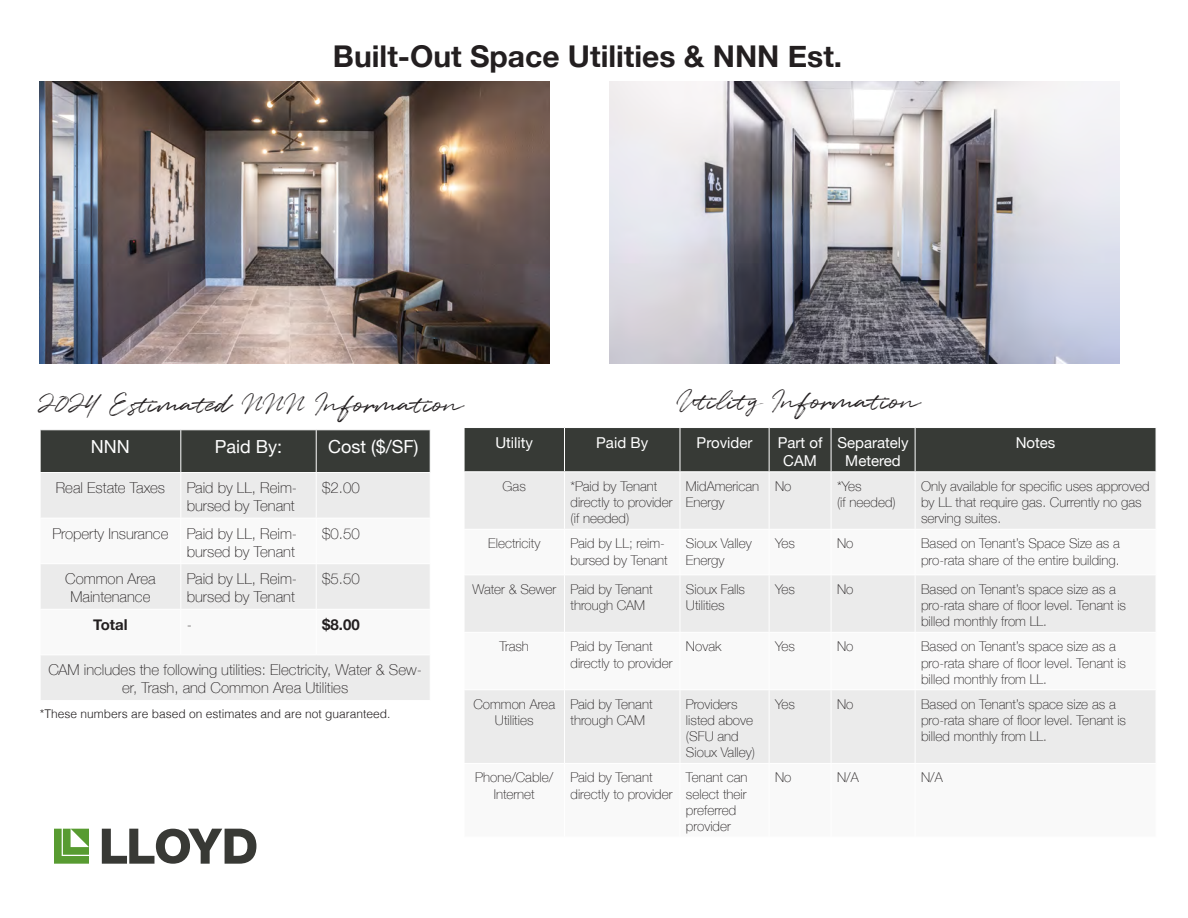
<style>
.page{position:relative;width:1188px;height:918px;background:#fff}
.page>*{position:absolute;margin:0;border:0;box-sizing:border-box;transform-origin:0 0}
.t1{font:700 30px "Helvetica Neue";color:#231f20}
.t2{font:27px "Quentin";color:#231f20}
.t3{font:18px "Helvetica Neue";color:#fff}
.t4{font:100 15px/18px "Helvetica Neue";color:#231f20}
.t5{font:15px/18px "Helvetica Neue";color:#fff;text-align:center}
.t6{font:700 15px "Helvetica Neue";color:#231f20}
.t7{font:100 13.5px/16.2px "Helvetica Neue";color:#231f20}
.t8{font:300 12px "Helvetica";color:#231f20}
</style>
<div class="page">
<svg style="left:54px;top:829px;width:35px;height:35px"></svg>
<svg style="left:102px;top:829px;width:154px;height:35px"></svg>
<div style="left:465px;top:428px;width:691px;height:43px;background:#373a36"></div>
<div style="left:465px;top:472px;width:691px;height:57px;background:#ebebeb"></div>
<svg style="left:465px;top:575px;width:691px;height:188px;fill:#ebebeb"></svg>
<hr style="left:564px;top:472px;width:1px;height:57px;background:#fff">
<hr style="left:680px;top:472px;width:1px;height:57px;background:#fff">
<hr style="left:769px;top:472px;width:1px;height:57px;background:#fff">
<hr style="left:831px;top:472px;width:1px;height:57px;background:#fff">
<hr style="left:915px;top:472px;width:1px;height:57px;background:#fff">
<hr style="left:564px;top:575px;width:1px;height:57px;background:#fff">
<hr style="left:680px;top:575px;width:1px;height:57px;background:#fff">
<hr style="left:769px;top:575px;width:1px;height:57px;background:#fff">
<hr style="left:831px;top:575px;width:1px;height:57px;background:#fff">
<hr style="left:915px;top:575px;width:1px;height:57px;background:#fff">
<hr style="left:464px;top:632px;width:100px;height:1px;background:#fff">
<hr style="left:564px;top:632px;width:116px;height:1px;background:#fff">
<hr style="left:564px;top:633px;width:1px;height:56px;background:#fff">
<hr style="left:680px;top:632px;width:89px;height:1px;background:#fff">
<hr style="left:680px;top:633px;width:1px;height:56px;background:#fff">
<hr style="left:769px;top:632px;width:62px;height:1px;background:#fff">
<hr style="left:769px;top:633px;width:1px;height:56px;background:#fff">
<hr style="left:831px;top:632px;width:84px;height:1px;background:#fff">
<hr style="left:831px;top:633px;width:1px;height:56px;background:#fff">
<hr style="left:915px;top:632px;width:241px;height:1px;background:#fff">
<hr style="left:915px;top:633px;width:1px;height:56px;background:#fff">
<hr style="left:464px;top:689px;width:100px;height:1px;background:#fff">
<hr style="left:564px;top:689px;width:116px;height:1px;background:#fff">
<hr style="left:564px;top:690px;width:1px;height:73px;background:#fff">
<hr style="left:680px;top:689px;width:89px;height:1px;background:#fff">
<hr style="left:680px;top:690px;width:1px;height:73px;background:#fff">
<hr style="left:769px;top:689px;width:62px;height:1px;background:#fff">
<hr style="left:769px;top:690px;width:1px;height:73px;background:#fff">
<hr style="left:831px;top:689px;width:84px;height:1px;background:#fff">
<hr style="left:831px;top:690px;width:1px;height:73px;background:#fff">
<hr style="left:915px;top:689px;width:241px;height:1px;background:#fff">
<hr style="left:915px;top:690px;width:1px;height:73px;background:#fff">
<hr style="left:564px;top:428px;width:1px;height:43px;background:#fff">
<hr style="left:680px;top:428px;width:1px;height:43px;background:#fff">
<hr style="left:769px;top:428px;width:1px;height:43px;background:#fff">
<hr style="left:831px;top:428px;width:1px;height:43px;background:#fff">
<hr style="left:915px;top:428px;width:1px;height:43px;background:#fff">
<div style="left:41px;top:430px;width:389px;height:42px;background:#373a36"></div>
<div style="left:41px;top:473px;width:389px;height:227px;background:#ebebeb"></div>
<svg style="left:41px;top:519px;width:389px;height:136px"></svg>
<hr style="left:180px;top:473px;width:1px;height:45px;background:#fff">
<hr style="left:316px;top:473px;width:1px;height:45px;background:#fff">
<hr style="left:40px;top:518px;width:141px;height:1px;background:#fff">
<hr style="left:181px;top:518px;width:135px;height:1px;background:#fff">
<hr style="left:180px;top:518px;width:1px;height:45px;background:#fff">
<hr style="left:316px;top:518px;width:115px;height:1px;background:#fff">
<hr style="left:316px;top:518px;width:1px;height:45px;background:#fff">
<hr style="left:40px;top:563px;width:141px;height:1px;background:#fff">
<hr style="left:181px;top:563px;width:135px;height:1px;background:#fff">
<hr style="left:180px;top:564px;width:1px;height:45px;background:#fff">
<hr style="left:316px;top:563px;width:115px;height:1px;background:#fff">
<hr style="left:316px;top:564px;width:1px;height:45px;background:#fff">
<hr style="left:40px;top:609px;width:141px;height:1px;background:#fff">
<hr style="left:181px;top:609px;width:135px;height:1px;background:#fff">
<hr style="left:180px;top:610px;width:1px;height:45px;background:#fff">
<hr style="left:316px;top:609px;width:115px;height:1px;background:#fff">
<hr style="left:316px;top:610px;width:1px;height:45px;background:#fff">
<hr style="left:40px;top:655px;width:141px;height:1px;background:#fff">
<hr style="left:181px;top:655px;width:135px;height:1px;background:#fff">
<hr style="left:316px;top:655px;width:115px;height:1px;background:#fff">
<hr style="left:180px;top:430px;width:1px;height:42px;background:#fff">
<hr style="left:316px;top:430px;width:1px;height:42px;background:#fff">
<img style="left:39px;top:81px;width:510px;height:282px">
<img style="left:609px;top:81px;width:510px;height:282px">
<p class="t1" style="left:333px;top:33px;width:511px">Built-Out Space Utilities &amp; NNN Est.</p>
<p class="t2" style="left:39px;top:386px;width:426px">2024 Estimated NNN Information</p>
<p class="t2" style="left:677px;top:383px;width:245px">Utility Information</p>
<p class="t3" style="left:91px;top:434px;width:40px">NNN</p>
<p class="t3" style="left:215px;top:434px;width:69px">Paid By:</p>
<p class="t3" style="left:328px;top:434px;width:92px">Cost ($/SF)</p>
<p class="t4" style="left:56px;top:478px;width:111px">Real Estate Taxes</p>
<p class="t4" style="left:187px;top:478px;width:112px">Paid by LL, Reim&shy;bursed by Tenant</p>
<p class="t4" style="left:322px;top:478px;width:39px">$2.00</p>
<p class="t4" style="left:52px;top:524px;width:118px">Property Insurance</p>
<p class="t4" style="left:187px;top:524px;width:112px">Paid by LL, Reim&shy;bursed by Tenant</p>
<p class="t4" style="left:322px;top:524px;width:39px">$0.50</p>
<p class="t4" style="left:65px;top:569px;width:92px;text-align:center">Common Area<br>Maintenance</p>
<p class="t4" style="left:187px;top:569px;width:112px">Paid by LL, Reim&shy;bursed by Tenant</p>
<p class="t4" style="left:322px;top:569px;width:39px">$5.50</p>
<p class="t6" style="left:93px;top:613px;width:36px">Total</p>
<p class="t4" style="left:187px;top:615px;width:7px">-</p>
<p class="t6" style="left:322px;top:613px;width:39px">$8.00</p>
<p class="t4" style="left:48px;top:660px;width:375px;text-align:center">CAM includes the following utilities: Electricity, Water &amp; Sew&shy;er, Trash, and Common Area Utilities</p>
<p class="t8" style="left:40px;top:704px;width:352px">*These numbers are based on estimates and are not guaranteed.</p>
<p class="t5" style="left:495px;top:434px;width:39px">Utility</p>
<p class="t5" style="left:596px;top:434px;width:53px">Paid By</p>
<p class="t5" style="left:697px;top:434px;width:57px">Provider</p>
<p class="t5" style="left:778px;top:434px;width:46px">Part of<br>CAM</p>
<p class="t5" style="left:837px;top:434px;width:73px">Separately<br>Metered</p>
<p class="t5" style="left:1016px;top:434px;width:41px">Notes</p>
<p class="t7" style="left:503px;top:477px;width:25px">Gas</p>
<p class="t7" style="left:571px;top:477px;width:104px">*Paid by Tenant directly to provider (if needed)</p>
<p class="t7" style="left:686px;top:477px;width:75px">MidAmerican<br>Energy</p>
<p class="t7" style="left:775px;top:477px;width:18px">No</p>
<p class="t7" style="left:837px;top:477px;width:26px">*Yes</p>
<p class="t7" style="left:921px;top:477px;width:230px">Only available for specific uses approved by LL that require gas. Currently no gas serving suites.</p>
<p class="t7" style="left:837px;top:494px;width:60px">(if needed)</p>
<p class="t7" style="left:488px;top:535px;width:54px">Electricity</p>
<p class="t7" style="left:571px;top:535px;width:99px">Paid by LL; reim&shy;bursed by Tenant</p>
<p class="t7" style="left:686px;top:535px;width:67px">Sioux Valley<br>Energy</p>
<p class="t7" style="left:775px;top:535px;width:21px">Yes</p>
<p class="t7" style="left:837px;top:535px;width:18px">No</p>
<p class="t7" style="left:921px;top:535px;width:200px">Based on Tenant’s Space Size as a pro-rata share of the entire building.</p>
<p class="t7" style="left:472px;top:580px;width:85px">Water &amp; Sewer</p>
<p class="t7" style="left:571px;top:580px;width:84px">Paid by Tenant through CAM</p>
<p class="t7" style="left:686px;top:580px;width:61px">Sioux Falls<br>Utilities</p>
<p class="t7" style="left:775px;top:580px;width:21px">Yes</p>
<p class="t7" style="left:837px;top:580px;width:18px">No</p>
<p class="t7" style="left:921px;top:580px;width:206px">Based on Tenant’s space size as a pro-rata share of floor level. Tenant is billed monthly from LL.</p>
<p class="t7" style="left:500px;top:638px;width:31px">Trash</p>
<p class="t7" style="left:571px;top:638px;width:104px">Paid by Tenant directly to provider</p>
<p class="t7" style="left:686px;top:638px;width:37px">Novak</p>
<p class="t7" style="left:775px;top:638px;width:21px">Yes</p>
<p class="t7" style="left:837px;top:638px;width:18px">No</p>
<p class="t7" style="left:921px;top:638px;width:206px">Based on Tenant’s space size as a pro-rata share of floor level. Tenant is billed monthly from LL.</p>
<p class="t7" style="left:473px;top:695px;width:83px;text-align:center">Common Area<br>Utilities</p>
<p class="t7" style="left:571px;top:695px;width:84px">Paid by Tenant through CAM</p>
<p class="t7" style="left:686px;top:695px;width:69px">Providers listed above</p>
<p class="t7" style="left:686px;top:728px;width:71px">(SFU and<br>Sioux Valley)</p>
<p class="t7" style="left:775px;top:695px;width:21px">Yes</p>
<p class="t7" style="left:837px;top:695px;width:18px">No</p>
<p class="t7" style="left:921px;top:695px;width:206px">Based on Tenant’s space size as a pro-rata share of floor level. Tenant is billed monthly from LL.</p>
<p class="t7" style="left:475px;top:769px;width:80px;text-align:center">Phone/Cable/<br>Internet</p>
<p class="t7" style="left:571px;top:769px;width:104px">Paid by Tenant directly to provider</p>
<p class="t7" style="left:686px;top:769px;width:63px">Tenant can select their preferred provider</p>
<p class="t7" style="left:775px;top:769px;width:18px">No</p>
<p class="t7" style="left:837px;top:769px;width:23px">N/A</p>
<p class="t7" style="left:921px;top:769px;width:23px">N/A</p>
</div>
